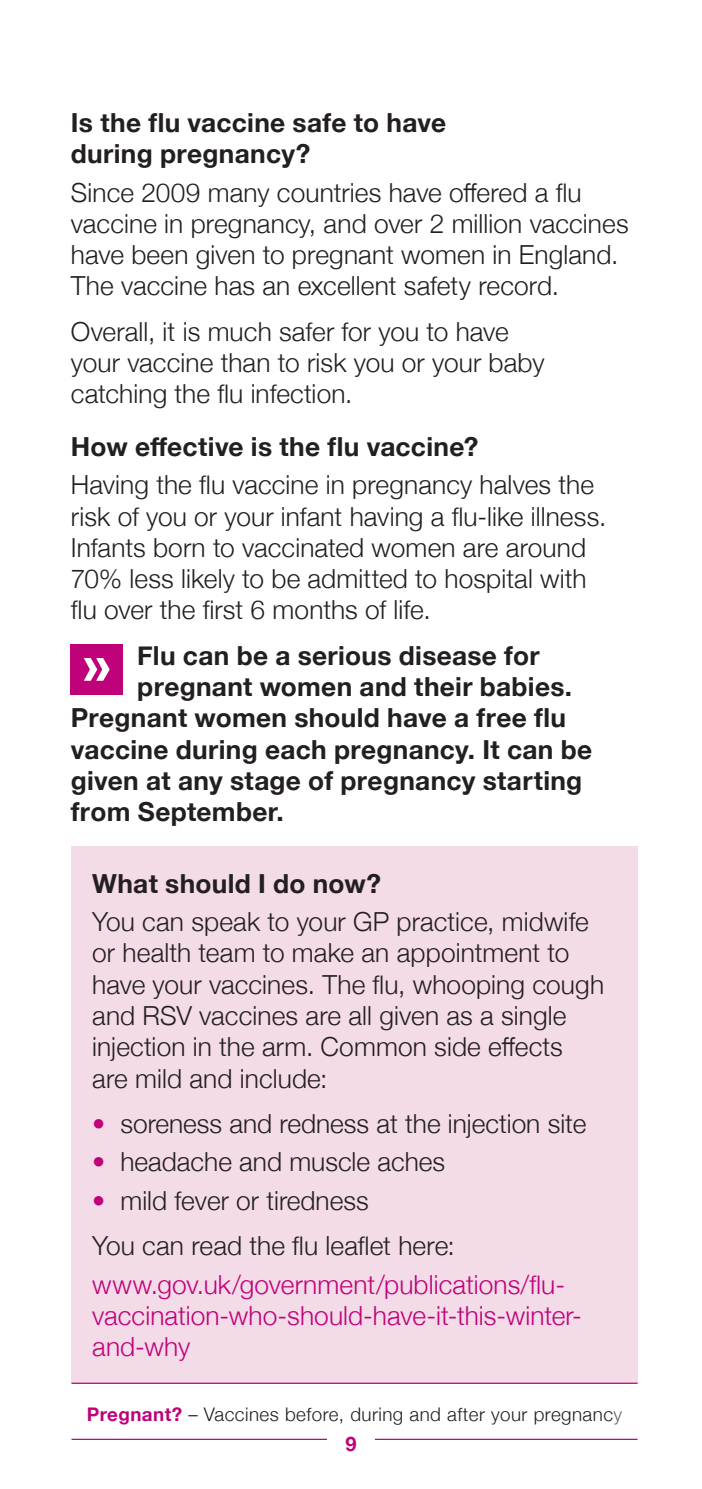
<style>
.page{position:relative;width:702px;height:1489px;background:#fff}
.page>*{position:absolute;margin:0;border:0;box-sizing:border-box;transform-origin:0 0}
.t1{font:700 55.5px "Frutiger LT Pro";color:#fff}
.Body{font:300 26.25px/31.2px "Helvetica Neue";letter-spacing:.005em;color:#231f20}
.pull_quote{font:700 26.25px/31.2px "Helvetica Neue";letter-spacing:.01em;color:#231f20}
.Body-2{font:300 26.25px/31.2px "Helvetica Neue";letter-spacing:.005em;color:#c0027a}
.bullet{font:300 26.25px "Helvetica Neue";letter-spacing:.005em;color:#231f20}
.t2{font:700 20px "Helvetica Neue";color:#c0027a}
.t3{font:300 18.75px "Helvetica Neue";letter-spacing:.025em;color:#231f20}
.s1{color:#c0027a}
.s2{font-weight:700;color:#c0027a}
.s3{color:#636366}
</style>
<div class="page">
<div style="left:71px;top:644px;width:52px;height:51px;background:#c0027a"></div>
<div style="left:71px;top:846px;width:566px;height:537px;background:#f3dbe7"></div>
<hr style="left:71px;top:1438px;width:256px;height:1px;background:#c0027a">
<hr style="left:375px;top:1438px;width:262px;height:1px;background:#c0027a">
<hr style="left:71px;top:1382px;width:566px;height:1px;background:#c0027a">
<p class="pull_quote" style="left:71px;top:108px;width:377px">Is the flu vaccine safe to have during pregnancy?</p>
<p class="Body" style="left:71px;top:175px;width:559px">Since 2009 many countries have offered a flu vaccine in pregnancy, and over 2 million vaccines have been given to pregnant women in England.<br>The vaccine has an excellent safety record.</p>
<p class="Body" style="left:71px;top:314px;width:475px">Overall, it is much safer for you to have your vaccine than to risk you or your baby catching the flu infection.</p>
<p class="pull_quote" style="left:71px;top:431px;width:409px">How effective is the flu vaccine?</p>
<p class="Body" style="left:71px;top:467px;width:537px">Having the flu vaccine in pregnancy halves the risk of you or your infant having a flu-like illness.<br>Infants born to vaccinated women are around 70% less likely to be admitted to hospital with flu over the first 6 months of life.</p>
<p class="pull_quote" style="left:137px;top:640px;width:404px">Flu can be a serious disease for</p>
<p class="pull_quote" style="left:137px;top:671px;width:436px">pregnant women and their babies.</p>
<p class="pull_quote" style="left:71px;top:703px;width:496px">Pregnant women should have a free flu</p>
<p class="pull_quote" style="left:71px;top:734px;width:523px">vaccine during each pregnancy. It can be</p>
<p class="pull_quote" style="left:71px;top:765px;width:513px">given at any stage of pregnancy starting</p>
<p class="pull_quote" style="left:71px;top:796px;width:214px">from September.</p>
<p class="t1" style="left:82px;top:632px;width:32px">»</p>
<p class="pull_quote" style="left:92px;top:868px;width:290px">What should I do now?</p>
<p class="Body" style="left:92px;top:904px;width:513px">You can speak to your GP practice, midwife or health team to make an appointment to have your vaccines. The flu, whooping cough and RSV vaccines are all given as a single injection in the arm. Common side effects are mild and include:</p>
<p class="Body" style="left:92px;top:1105px;width:496px"><span class="s1">•</span> soreness and redness at the injection site</p>
<p class="Body" style="left:92px;top:1144px;width:354px"><span class="s1">•</span> headache and muscle aches</p>
<p class="Body" style="left:92px;top:1182px;width:278px"><span class="s1">•</span> mild fever or tiredness</p>
<p class="bullet" style="left:92px;top:1224px;width:364px">You can read the flu leaflet here:</p>
<p class="Body-2" style="left:92px;top:1266px;width:491px">www.gov.uk/government/publications/flu&shy;vaccination-who-should-have-it-this-winter&shy;and-why</p>
<p class="t3" style="left:87px;top:1398px;width:537px"><span class="s2">Pregnant?</span> – Vaccines before, during and after your pregnanc<span class="s3">y</span></p>
<p class="t2" style="left:345px;top:1428px;width:13px">9</p>
</div>
